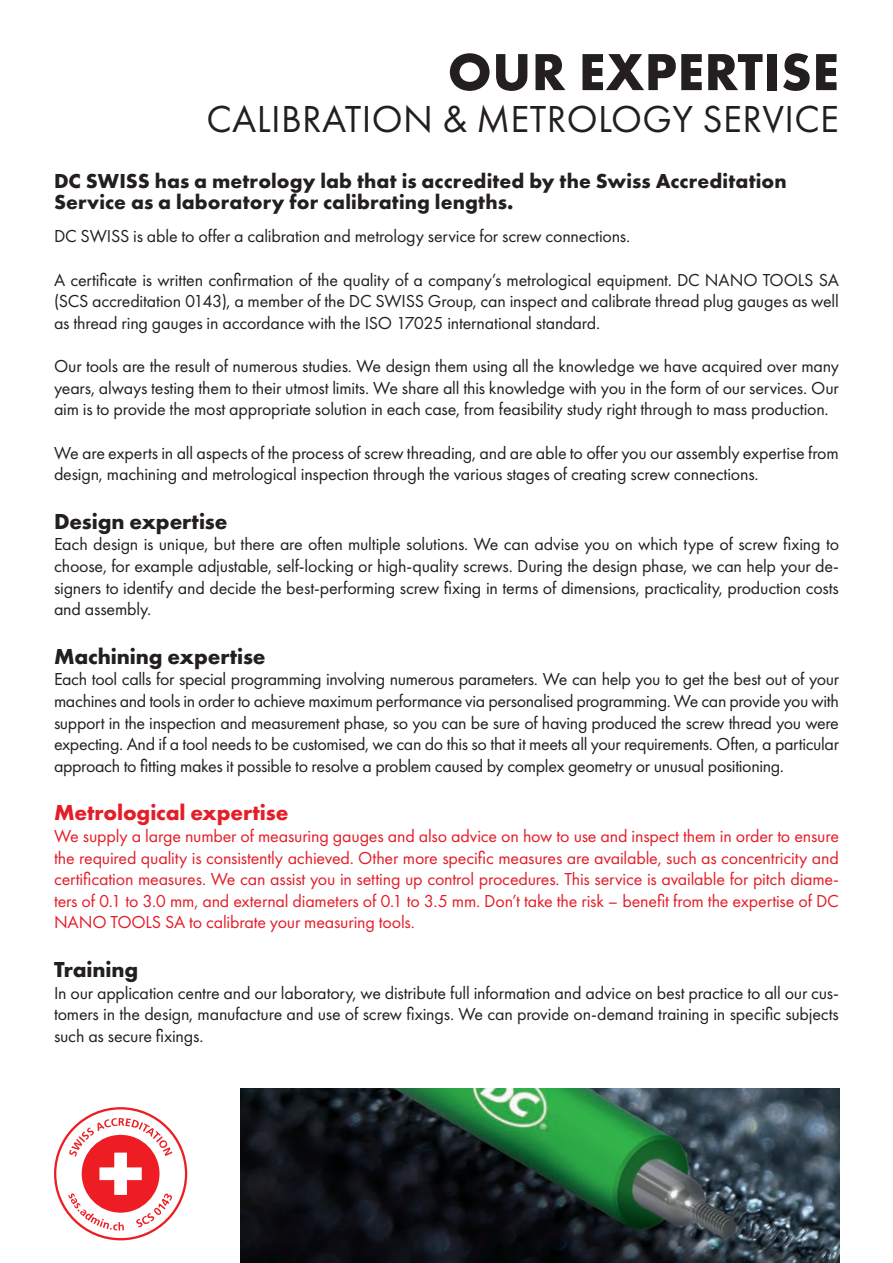
<style>
.page{position:relative;width:893px;height:1263px;background:#fff}
.page>*{position:absolute;margin:0;border:0;box-sizing:border-box;transform-origin:0 0}
.t1{font:700 54px "Futura PT";letter-spacing:.01em;color:#231f20}
.t2{font:39px "Futura PT";letter-spacing:.01em;color:#231f20}
.t3{font:700 22.5px "Futura PT";letter-spacing:-.005em;color:#231f20}
.t4{font:700 22.5px "Futura PT";letter-spacing:-.005em;color:#e41e29}
.t5{font:700 21px/21px "Futura PT";letter-spacing:.005em;color:#231f20}
.t6{font:18px/21.6px "Futura PT";letter-spacing:-.01em;color:#231f20;text-align:justify}
.t7{font:18px/21.6px "Futura PT";letter-spacing:-.01em;color:#e41e29;text-align:justify}
</style>
<div class="page">
<svg style="left:54px;top:1107px;width:133px;height:133px"></svg>
<img style="left:241px;top:1088px;width:598px;height:175px">
<p class="t1" style="left:448px;top:50px;width:393px">OUR EXPERTISE</p>
<p class="t2" style="left:206px;top:103px;width:634px">CALIBRATION &amp; METROLOGY SERVICE</p>
<p class="t5" style="left:54px;top:172px;width:734px">DC SWISS has a metrology lab that is accredited by the Swiss Accreditation<br>Service as a laboratory for calibrating lengths.</p>
<p class="t6" style="left:54px;top:227px;width:578px">DC SWISS is able to offer a calibration and metrology service for screw connections.</p>
<p class="t6" style="left:54px;top:270px;width:786px">A certificate is written confirmation of the quality of a company’s metrological equipment. DC NANO TOOLS SA (SCS accreditation 0143), a member of the DC SWISS Group, can inspect and calibrate thread plug gauges as well as thread ring gauges in accordance with the ISO 17025 international standard.</p>
<p class="t6" style="left:54px;top:356px;width:786px">Our tools are the result of numerous studies. We design them using all the knowledge we have acquired over many years, always testing them to their utmost limits. We share all this knowledge with you in the form of our services. Our aim is to provide the most appropriate solution in each case, from feasibility study right through to mass production.</p>
<p class="t6" style="left:54px;top:443px;width:786px">We are experts in all aspects of the process of screw threading, and are able to offer you our assembly expertise from design, machining and metrological inspection through the various stages of creating screw connections.</p>
<p class="t3" style="left:54px;top:512px;width:175px">Design expertise</p>
<p class="t6" style="left:54px;top:535px;width:787px">Each design is unique, but there are often multiple solutions. We can advise you on which type of screw fixing to choose, for example adjustable, self-locking or high-quality screws. During the design phase, we can help your de&shy;signers to identify and decide the best-performing screw fixing in terms of dimensions, practicality, production costs and assembly.</p>
<p class="t3" style="left:54px;top:647px;width:213px">Machining expertise</p>
<p class="t6" style="left:54px;top:670px;width:787px">Each tool calls for special programming involving numerous parameters. We can help you to get the best out of your machines and tools in order to achieve maximum performance via personalised programming. We can provide you with support in the inspection and measurement phase, so you can be sure of having produced the screw thread you were expecting. And if a tool needs to be customised, we can do this so that it meets all your requirements. Often, a particular approach to fitting makes it possible to resolve a problem caused by complex geometry or unusual positioning.</p>
<p class="t4" style="left:54px;top:804px;width:236px">Metrological expertise</p>
<p class="t7" style="left:54px;top:826px;width:786px">We supply a large number of measuring gauges and also advice on how to use and inspect them in order to ensure the required quality is consistently achieved. Other more specific measures are available, such as concentricity and certification measures. We can assist you in setting up control procedures. This service is available for pitch diame&shy;ters of 0.1 to 3.0 mm, and external diameters of 0.1 to 3.5 mm. Don’t take the risk – benefit from the expertise of DC NANO TOOLS SA to calibrate your measuring tools.</p>
<p class="t3" style="left:54px;top:960px;width:86px">Training</p>
<p class="t6" style="left:54px;top:983px;width:786px">In our application centre and our laboratory, we distribute full information and advice on best practice to all our cus&shy;tomers in the design, manufacture and use of screw fixings. We can provide on-demand training in specific subjects such as secure fixings.</p>
</div>
